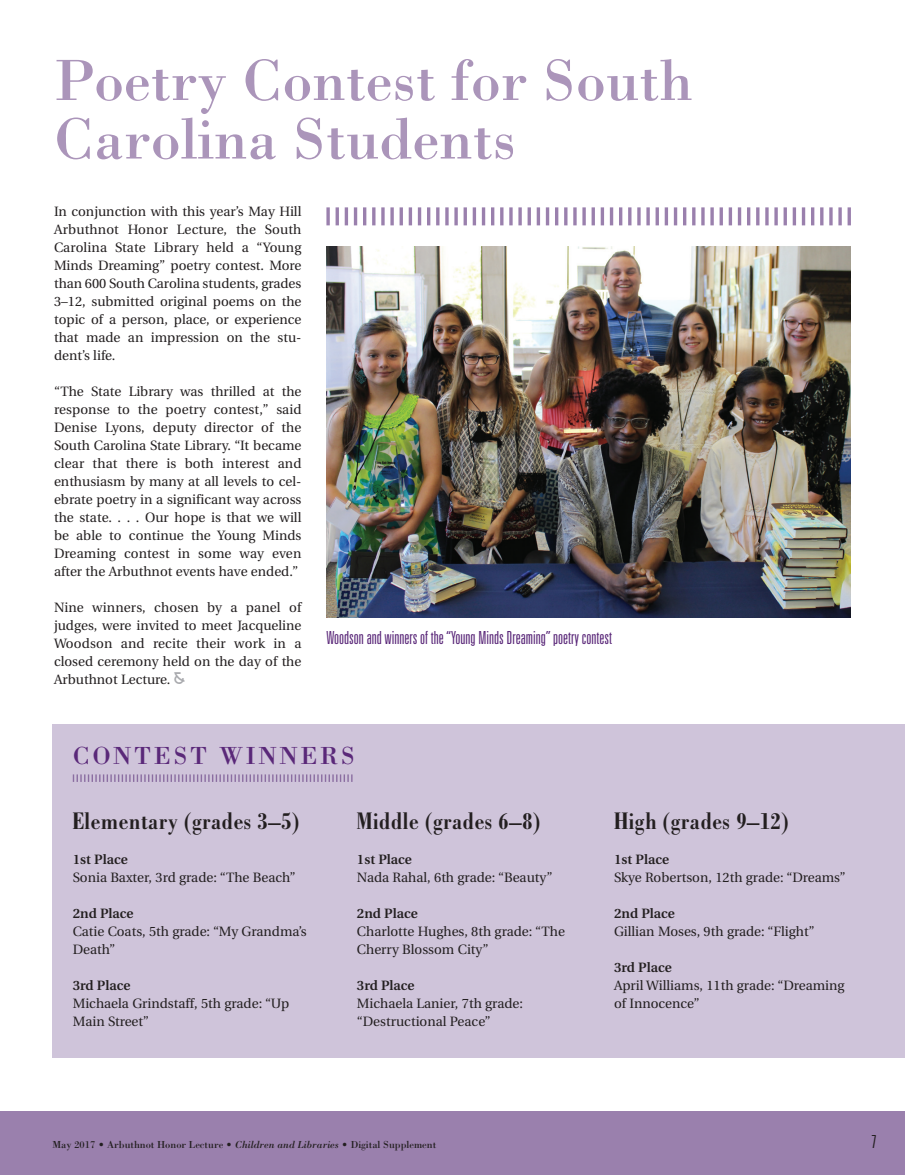
<style>
.page{position:relative;width:905px;height:1175px;background:#fff}
.page>*{position:absolute;margin:0;border:0;box-sizing:border-box;transform-origin:0 0}
.t1{font:60px/58.5px "Bodoni";color:#ab95ba}
.t2{font:700 condensed 25.5px "Bodoni";letter-spacing:.02em;color:#231f20}
.t3{font:25.5px "Bodoni";letter-spacing:.1em;color:#5a2879}
.t4{font:300 ultra-condensed 18px "Univers";color:#5a2879}
.t5{font:300 ultra-condensed 18px "Univers";color:#231f20}
.t6{font:13.5px/18px "Utopia";color:#231f20}
.t7{font:600 13.5px "Utopia";color:#231f20}
.t8{font:10.5px "Bodoni";color:#231f20}
.s1{font-family:"P22 Arts And Crafts";font-size:16.5px;color:#a8a9ad}
.s2{font-style:italic}
</style>
<div class="page">
<div style="left:0;top:1112px;width:904px;height:62px;background:#9a80ad"></div>
<img style="left:326px;top:246px;width:524px;height:371px">
<hr style="left:847px;top:207px;width:3px;height:18px;background:#9a80ad">
<hr style="left:838px;top:207px;width:3px;height:18px;background:#9a80ad">
<hr style="left:829px;top:207px;width:3px;height:18px;background:#9a80ad">
<hr style="left:820px;top:207px;width:3px;height:18px;background:#9a80ad">
<hr style="left:811px;top:207px;width:3px;height:18px;background:#9a80ad">
<svg style="left:801px;top:207px;width:4px;height:18px"></svg>
<svg style="left:792px;top:207px;width:4px;height:18px"></svg>
<svg style="left:783px;top:207px;width:4px;height:18px"></svg>
<hr style="left:774px;top:207px;width:3px;height:18px;background:#9a80ad">
<hr style="left:765px;top:207px;width:3px;height:18px;background:#9a80ad">
<hr style="left:756px;top:207px;width:3px;height:18px;background:#9a80ad">
<hr style="left:747px;top:207px;width:3px;height:18px;background:#9a80ad">
<svg style="left:737px;top:207px;width:4px;height:18px"></svg>
<svg style="left:728px;top:207px;width:4px;height:18px"></svg>
<svg style="left:719px;top:207px;width:4px;height:18px"></svg>
<hr style="left:710px;top:207px;width:3px;height:18px;background:#9a80ad">
<hr style="left:701px;top:207px;width:3px;height:18px;background:#9a80ad">
<hr style="left:692px;top:207px;width:3px;height:18px;background:#9a80ad">
<hr style="left:683px;top:207px;width:3px;height:18px;background:#9a80ad">
<svg style="left:673px;top:207px;width:4px;height:18px"></svg>
<svg style="left:664px;top:207px;width:4px;height:18px"></svg>
<svg style="left:655px;top:207px;width:4px;height:18px"></svg>
<hr style="left:646px;top:207px;width:3px;height:18px;background:#9a80ad">
<hr style="left:637px;top:207px;width:3px;height:18px;background:#9a80ad">
<hr style="left:628px;top:207px;width:3px;height:18px;background:#9a80ad">
<hr style="left:619px;top:207px;width:3px;height:18px;background:#9a80ad">
<hr style="left:610px;top:207px;width:3px;height:18px;background:#9a80ad">
<svg style="left:600px;top:207px;width:4px;height:18px"></svg>
<svg style="left:591px;top:207px;width:4px;height:18px"></svg>
<hr style="left:582px;top:207px;width:3px;height:18px;background:#9a80ad">
<hr style="left:573px;top:207px;width:3px;height:18px;background:#9a80ad">
<hr style="left:564px;top:207px;width:3px;height:18px;background:#9a80ad">
<hr style="left:555px;top:207px;width:3px;height:18px;background:#9a80ad">
<hr style="left:546px;top:207px;width:3px;height:18px;background:#9a80ad">
<svg style="left:536px;top:207px;width:4px;height:18px"></svg>
<svg style="left:527px;top:207px;width:4px;height:18px"></svg>
<svg style="left:518px;top:207px;width:4px;height:18px"></svg>
<hr style="left:509px;top:207px;width:3px;height:18px;background:#9a80ad">
<hr style="left:500px;top:207px;width:3px;height:18px;background:#9a80ad">
<hr style="left:491px;top:207px;width:3px;height:18px;background:#9a80ad">
<hr style="left:482px;top:207px;width:3px;height:18px;background:#9a80ad">
<svg style="left:472px;top:207px;width:4px;height:18px"></svg>
<svg style="left:463px;top:207px;width:4px;height:18px"></svg>
<svg style="left:454px;top:207px;width:4px;height:18px"></svg>
<hr style="left:445px;top:207px;width:3px;height:18px;background:#9a80ad">
<hr style="left:436px;top:207px;width:3px;height:18px;background:#9a80ad">
<hr style="left:427px;top:207px;width:3px;height:18px;background:#9a80ad">
<hr style="left:418px;top:207px;width:3px;height:18px;background:#9a80ad">
<svg style="left:408px;top:207px;width:4px;height:18px"></svg>
<svg style="left:399px;top:207px;width:4px;height:18px"></svg>
<svg style="left:390px;top:207px;width:4px;height:18px"></svg>
<hr style="left:381px;top:207px;width:3px;height:18px;background:#9a80ad">
<hr style="left:372px;top:207px;width:3px;height:18px;background:#9a80ad">
<hr style="left:363px;top:207px;width:3px;height:18px;background:#9a80ad">
<hr style="left:354px;top:207px;width:3px;height:18px;background:#9a80ad">
<hr style="left:345px;top:207px;width:3px;height:18px;background:#9a80ad">
<svg style="left:335px;top:207px;width:4px;height:18px"></svg>
<svg style="left:326px;top:207px;width:4px;height:18px"></svg>
<div style="left:52px;top:724px;width:852px;height:333px;background:#cfc4da"></div>
<svg style="left:73px;top:774px;width:279px;height:8px"></svg>
<h1 class="t1" style="left:54px;top:50px;width:640px">Poetry Contest for South<br>Carolina Students</h1>
<p class="t6" style="left:54px;top:203px;width:249px;text-align:justify">In conjunction with this year’s May Hill Arbuthnot Honor Lecture, the South Carolina State Library held a “Young Minds Dreaming” poetry contest. More than 600 South Carolina students, grades 3–12, submitted original poems on the topic of a person, place, or experience that made an impression on the stu&shy;dent’s life.</p>
<p class="t6" style="left:54px;top:383px;width:249px;text-align:justify">“The State Library was thrilled at the response to the poetry contest,” said Denise Lyons, deputy director of the South Carolina State Library. “It became clear that there is both interest and enthusiasm by many at all levels to cel&shy;ebrate poetry in a significant way across the state. . . . Our hope is that we will be able to continue the Young Minds Dreaming contest in some way even after the Arbuthnot events have ended.”</p>
<p class="t6" style="left:54px;top:599px;width:249px;text-align:justify">Nine winners, chosen by a panel of judges, were invited to meet Jacqueline Woodson and recite their work in a closed ceremony held on the day of the Arbuthnot Lecture. <span class="s1">&amp;</span></p>
<h3 class="t4" style="left:326px;top:628px;width:287px">Woodson and winners of the “Young Minds Dreaming” poetry contest</h3>
<h2 class="t3" style="left:73px;top:739px;width:284px">CONTEST WINNERS</h2>
<h2 class="t2" style="left:73px;top:806px;width:228px">Elementary (grades 3–5)</h2>
<p class="t7" style="left:73px;top:852px;width:56px">1st Place</p>
<p class="t6" style="left:73px;top:869px;width:224px">Sonia Baxter, 3rd grade: “The Beach”</p>
<p class="t7" style="left:73px;top:906px;width:62px">2nd Place</p>
<p class="t6" style="left:73px;top:923px;width:235px">Catie Coats, 5th grade: “My Grandma’s<br>Death”</p>
<p class="t7" style="left:73px;top:978px;width:59px">3rd Place</p>
<p class="t6" style="left:73px;top:995px;width:218px">Michaela Grindstaff, 5th grade: “Up<br>Main Street”</p>
<h2 class="t2" style="left:357px;top:806px;width:185px">Middle (grades 6–8)</h2>
<p class="t7" style="left:357px;top:852px;width:56px">1st Place</p>
<p class="t6" style="left:357px;top:869px;width:197px">Nada Rahal, 6th grade: “Beauty”</p>
<p class="t7" style="left:357px;top:906px;width:62px">2nd Place</p>
<p class="t6" style="left:357px;top:923px;width:210px">Charlotte Hughes, 8th grade: “The<br>Cherry Blossom City”</p>
<p class="t7" style="left:357px;top:978px;width:59px">3rd Place</p>
<p class="t6" style="left:357px;top:995px;width:168px">Michaela Lanier, 7th grade: “Destructional Peace”</p>
<h2 class="t2" style="left:614px;top:806px;width:176px">High (grades 9–12)</h2>
<p class="t7" style="left:614px;top:852px;width:56px">1st Place</p>
<p class="t6" style="left:614px;top:869px;width:233px">Skye Robertson, 12th grade: “Dreams”</p>
<p class="t7" style="left:614px;top:906px;width:62px">2nd Place</p>
<p class="t6" style="left:614px;top:923px;width:202px">Gillian Moses, 9th grade: “Flight”</p>
<p class="t7" style="left:614px;top:960px;width:59px">3rd Place</p>
<p class="t6" style="left:614px;top:977px;width:232px">April Williams, 11th grade: “Dreaming of Innocence”</p>
<p class="t8" style="left:52px;top:1138px;width:385px">May 2017 • Arbuthnot Honor Lecture • <span class="s2">Children and Libraries</span> • Digital Supplement</p>
<h3 class="t5" style="left:871px;top:1132px;width:6px">7</h3>
</div>
